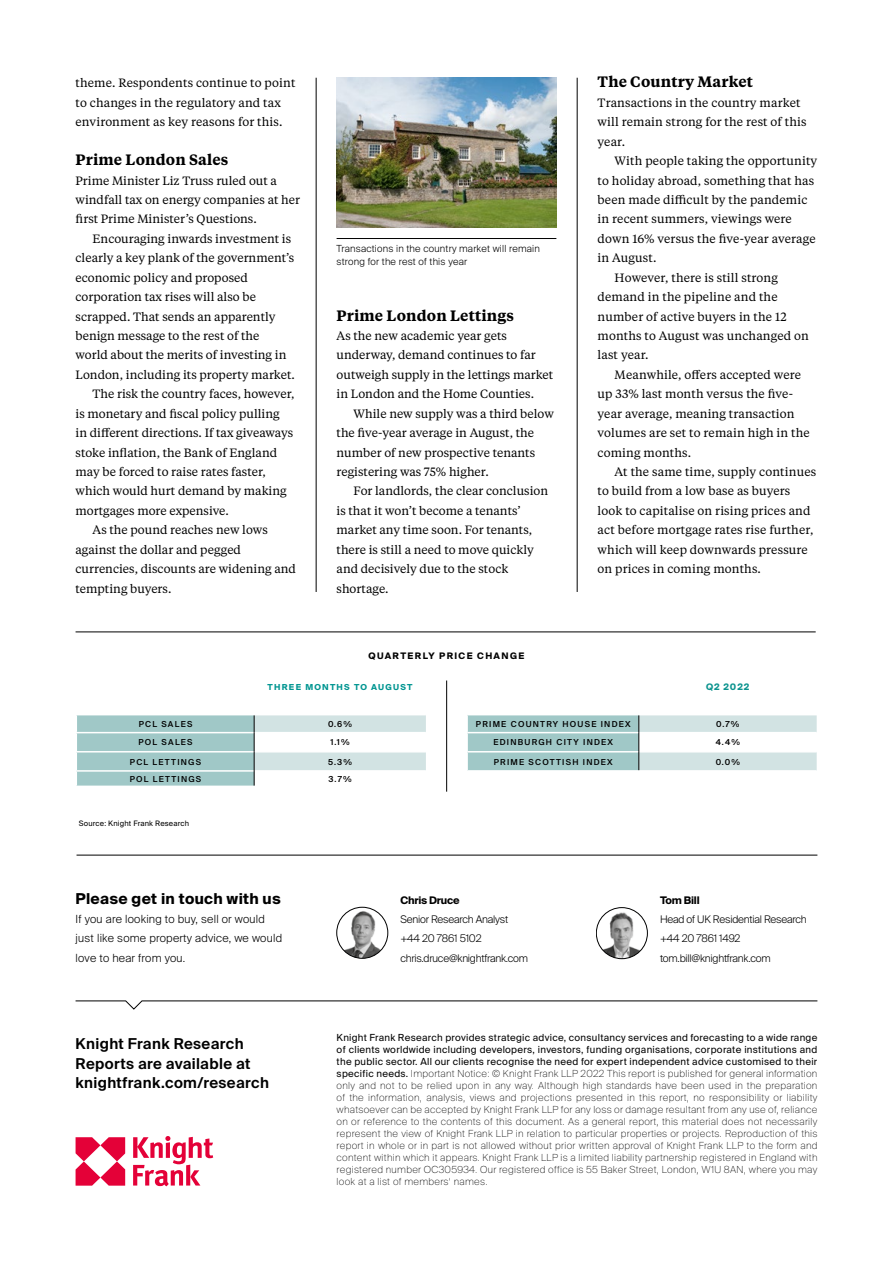
<style>
.page{position:relative;width:893px;height:1263px;background:#fff}
.page>*{position:absolute;margin:0;border:0;box-sizing:border-box;transform-origin:0 0}
.t1{font:600 15px/19.5px "Suisse Intl";letter-spacing:.025em;color:#000}
.t2{font:600 15px "Tiempos Text";letter-spacing:.01em;color:#000}
.t3{font:700 15px "Suisse Intl";letter-spacing:.02em;color:#000}
.t4{font:12px/19.5px "Tiempos Text";color:#000}
.t5{font:300 11.25px/19.5px "Suisse Intl";letter-spacing:.02em;color:#000}
.t6{font:300 10.5px/19.5px "Suisse Intl";letter-spacing:-.02em;color:#000}
.t7{font:700 10.5px "Suisse Intl";letter-spacing:-.02em;color:#000}
.t8{font:100 9.75px/12px "Suisse Intl";letter-spacing:.03em;color:#000;text-align:justify}
.t9{font:300 9.75px/13.5px "Suisse Intl";letter-spacing:.02em;color:#000}
.t10{font:700 9px "Suisse Intl";letter-spacing:.15em;color:#000}
.t11{font:700 9px "Suisse Intl";letter-spacing:.1em;color:#0d948f}
.t12{font:500 8.25px "Suisse Intl";letter-spacing:.15em;color:#000}
.t13{font:700 8.25px "Suisse Intl";letter-spacing:.15em;color:#009591}
.t14{font:7.5px "Suisse Intl";letter-spacing:.02em;color:#000}
.s1{font-weight:400}
</style>
<div class="page">
<hr style="left:77px;top:855px;width:740px;height:1px;background:#000">
<img style="left:337px;top:78px;width:219px;height:149px">
<img style="left:598px;top:907px;width:48px;height:52px">
<div style="left:596px;top:907px;width:52px;height:52px;border:1px solid #000;border-radius:50%"></div>
<hr style="left:337px;top:238px;width:219px;height:1px;background:#000">
<svg style="left:76px;top:715px;width:741px;height:71px"></svg>
<hr style="left:446px;top:680px;width:1px;height:112px;background:#000">
<hr style="left:76px;top:632px;width:740px;height:1px;background:#000">
<svg style="left:76px;top:1137px;width:49px;height:49px"></svg>
<svg style="left:133px;top:1136px;width:80px;height:50px"></svg>
<svg style="left:75px;top:1000px;width:743px;height:9px"></svg>
<hr style="left:316px;top:78px;width:1px;height:514px;background:#000">
<hr style="left:577px;top:78px;width:1px;height:514px;background:#000">
<img style="left:340px;top:910px;width:48px;height:48px">
<div style="left:337px;top:907px;width:51px;height:51px;border:1px solid #000;border-radius:50%"></div>
<p class="t4" style="left:76px;top:73px;width:221px">theme. Respondents continue to point to changes in the regulatory and tax environment as key reasons for this.</p>
<p class="t2" style="left:76px;top:149px;width:154px">Prime London Sales</p>
<p class="t4" style="left:76px;top:170px;width:226px">Prime Minister Liz Truss ruled out a windfall tax on energy companies at her first Prime Minister’s Questions.</p>
<p class="t4" style="left:93px;top:228px;width:200px">Encouraging inwards investment is</p>
<p class="t4" style="left:76px;top:248px;width:220px">clearly a key plank of the government’s</p>
<p class="t4" style="left:76px;top:267px;width:174px">economic policy and proposed</p>
<p class="t4" style="left:76px;top:287px;width:182px">corporation tax rises will also be</p>
<p class="t4" style="left:76px;top:306px;width:201px">scrapped. That sends an apparently</p>
<p class="t4" style="left:76px;top:325px;width:185px">benign message to the rest of the</p>
<p class="t4" style="left:76px;top:345px;width:212px">world about the merits of investing in</p>
<p class="t4" style="left:76px;top:364px;width:221px">London, including its property market.</p>
<p class="t4" style="left:93px;top:384px;width:203px">The risk the country faces, however,</p>
<p class="t4" style="left:76px;top:403px;width:206px">is monetary and fiscal policy pulling</p>
<p class="t4" style="left:76px;top:423px;width:219px">in different directions. If tax giveaways</p>
<p class="t4" style="left:76px;top:442px;width:203px">stoke inflation, the Bank of England</p>
<p class="t4" style="left:76px;top:461px;width:192px">may be forced to raise rates faster,</p>
<p class="t4" style="left:76px;top:481px;width:213px">which would hurt demand by making</p>
<p class="t4" style="left:76px;top:500px;width:155px">mortgages more expensive.</p>
<p class="t4" style="left:93px;top:520px;width:177px">As the pound reaches new lows</p>
<p class="t4" style="left:76px;top:539px;width:167px">against the dollar and pegged</p>
<p class="t4" style="left:76px;top:559px;width:222px">currencies, discounts are widening and</p>
<p class="t4" style="left:76px;top:578px;width:97px">tempting buyers.</p>
<p class="t9" style="left:337px;top:241px;width:205px">Transactions in the country market will remain strong for the rest of this year</p>
<p class="t2" style="left:337px;top:305px;width:179px">Prime London Lettings</p>
<p class="t4" style="left:337px;top:325px;width:218px">As the new academic year gets underway, demand continues to far outweigh supply in the lettings market in London and the Home Counties.</p>
<p class="t4" style="left:337px;top:403px;width:219px;text-indent:17px">While new supply was a third below the five-year average in August, the number of new prospective tenants registering was 75% higher.</p>
<p class="t4" style="left:337px;top:481px;width:213px;text-indent:17px">For landlords, the clear conclusion is that it won’t become a tenants’ market any time soon. For tenants, there is still a need to move quickly and decisively due to the stock shortage.</p>
<p class="t10" style="left:369px;top:650px;width:157px">QUARTERLY PRICE CHANGE</p>
<p class="t2" style="left:598px;top:72px;width:157px">The Country Market</p>
<p class="t4" style="left:598px;top:92px;width:210px">Transactions in the country market will remain strong for the rest of this year.</p>
<p class="t4" style="left:615px;top:151px;width:204px">With people taking the opportunity</p>
<p class="t4" style="left:598px;top:170px;width:218px">to holiday abroad, something that has</p>
<p class="t4" style="left:598px;top:189px;width:211px">been made difficult by the pandemic</p>
<p class="t4" style="left:598px;top:209px;width:196px">in recent summers, viewings were</p>
<p class="t4" style="left:598px;top:228px;width:220px">down 16% versus the five-year average</p>
<p class="t4" style="left:598px;top:248px;width:60px">in August.</p>
<p class="t4" style="left:615px;top:267px;width:165px">However, there is still strong</p>
<p class="t4" style="left:598px;top:287px;width:181px">demand in the pipeline and the</p>
<p class="t4" style="left:598px;top:306px;width:191px">number of active buyers in the 12</p>
<p class="t4" style="left:598px;top:325px;width:213px">months to August was unchanged on</p>
<p class="t4" style="left:598px;top:345px;width:53px">last year.</p>
<p class="t4" style="left:615px;top:364px;width:188px">Meanwhile, offers accepted were</p>
<p class="t4" style="left:598px;top:384px;width:197px">up 33% last month versus the five-</p>
<p class="t4" style="left:598px;top:403px;width:199px">year average, meaning transaction</p>
<p class="t4" style="left:598px;top:423px;width:214px">volumes are set to remain high in the</p>
<p class="t4" style="left:598px;top:442px;width:95px">coming months.</p>
<p class="t4" style="left:615px;top:461px;width:203px">At the same time, supply continues</p>
<p class="t4" style="left:598px;top:481px;width:194px">to build from a low base as buyers</p>
<p class="t4" style="left:598px;top:500px;width:214px">look to capitalise on rising prices and</p>
<p class="t4" style="left:598px;top:520px;width:217px">act before mortgage rates rise further,</p>
<p class="t4" style="left:598px;top:539px;width:212px">which will keep downwards pressure</p>
<p class="t4" style="left:598px;top:559px;width:165px">on prices in coming months.</p>
<p class="t13" style="left:268px;top:682px;width:146px">THREE MONTHS TO AUGUST</p>
<p class="t11" style="left:706px;top:681px;width:45px">Q2 2022</p>
<p class="t12" style="left:139px;top:719px;width:55px">PCL SALES</p>
<p class="t12" style="left:328px;top:719px;width:26px">0.6%</p>
<p class="t12" style="left:476px;top:719px;width:156px">PRIME COUNTRY HOUSE INDEX</p>
<p class="t12" style="left:716px;top:719px;width:25px">0.7%</p>
<p class="t12" style="left:138px;top:738px;width:56px">POL SALES</p>
<p class="t12" style="left:330px;top:738px;width:21px">1.1%</p>
<p class="t12" style="left:493px;top:738px;width:121px">EDINBURGH CITY INDEX</p>
<p class="t12" style="left:716px;top:738px;width:26px">4.4%</p>
<p class="t12" style="left:130px;top:757px;width:73px">PCL LETTINGS</p>
<p class="t12" style="left:328px;top:757px;width:26px">5.3%</p>
<p class="t12" style="left:494px;top:757px;width:120px">PRIME SCOTTISH INDEX</p>
<p class="t12" style="left:716px;top:757px;width:26px">0.0%</p>
<p class="t12" style="left:130px;top:774px;width:73px">POL LETTINGS</p>
<p class="t12" style="left:328px;top:774px;width:25px">3.7%</p>
<p class="t14" style="left:79px;top:819px;width:112px">Source: Knight Frank Research</p>
<p class="t3" style="left:76px;top:889px;width:207px">Please get in touch with us</p>
<p class="t5" style="left:76px;top:909px;width:208px">If you are looking to buy, sell or would just like some property advice, we would love to hear from you.</p>
<p class="t1" style="left:76px;top:1034px;width:195px">Knight Frank Research<br>Reports are available at knightfrank.com/research</p>
<p class="t7" style="left:400px;top:894px;width:61px">Chris Druce</p>
<p class="t6" style="left:400px;top:909px;width:129px">Senior Research Analyst +44 20 7861 5102 chris.druce@knightfrank.com</p>
<p class="t7" style="left:660px;top:894px;width:41px">Tom Bill</p>
<p class="t6" style="left:660px;top:909px;width:148px">Head of UK Residential Research +44 20 7861 1492 tom.bill@knightfrank.com</p>
<p class="t8" style="left:337px;top:1032px;width:482px"><span class="s1">Knight Frank Research provides strategic advice, consultancy services and forecasting to a wide range of clients worldwide including developers, investors, funding organisations, corporate institutions and the public sector. All our clients recognise the need for expert independent advice customised to their specific needs.</span> Important Notice: © Knight Frank LLP 2022 This report is published for general information only and not to be relied upon in any way. Although high standards have been used in the preparation of the information, analysis, views and projections presented in this report, no responsibility or liability whatsoever can be accepted by Knight Frank LLP for any loss or damage resultant from any use of, reliance on or reference to the contents of this document. As a general report, this material does not necessarily represent the view of Knight Frank LLP in relation to particular properties or projects. Reproduction of this report in whole or in part is not allowed without prior written approval of Knight Frank LLP to the form and content within which it appears. Knight Frank LLP is a limited liability partnership registered in England with registered number OC305934. Our registered office is 55 Baker Street, London, W1U 8AN, where you may look at a list of members’ names.</p>
</div>
